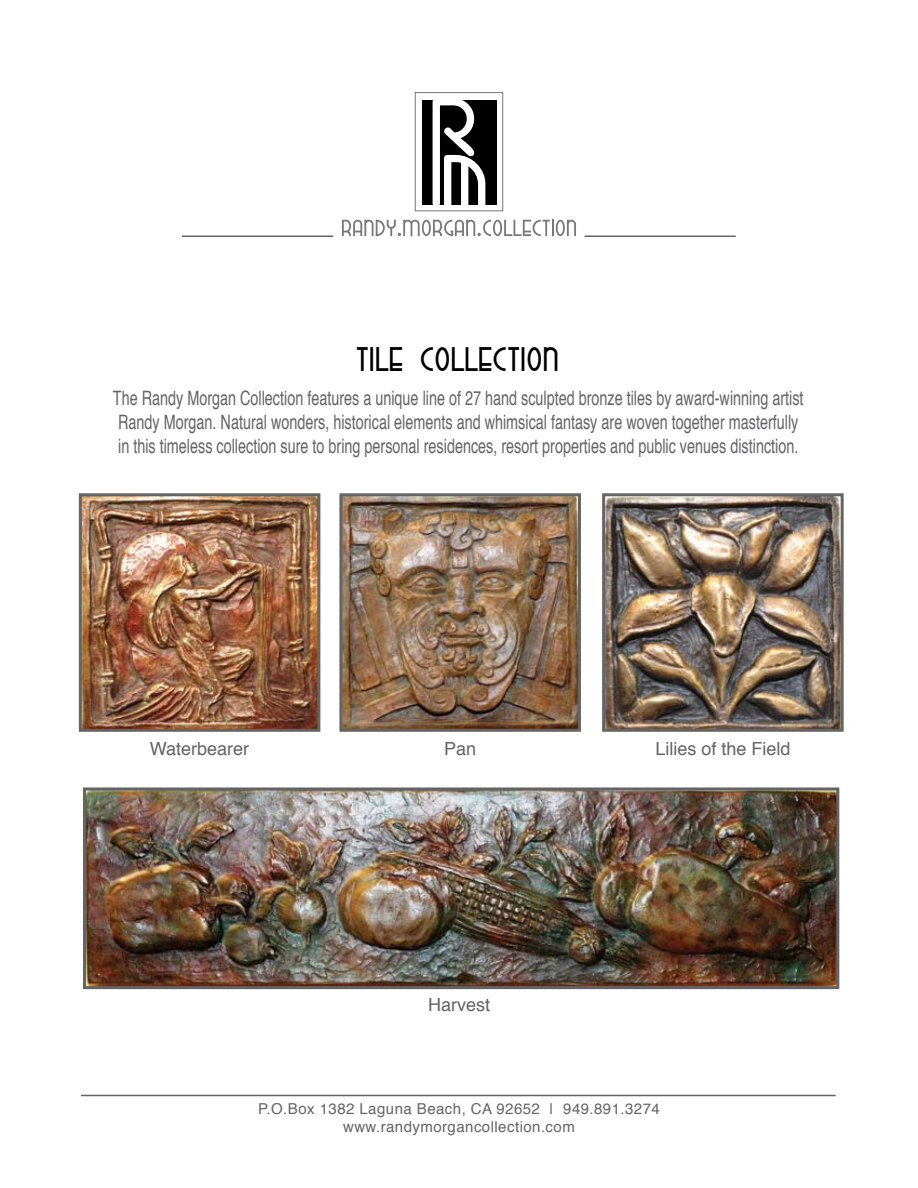
<style>
.page{position:relative;width:918px;height:1188px;background:#fff}
.page>*{position:absolute;margin:0;border:0;box-sizing:border-box;transform-origin:0 0}
.t1{font:30px "Dekthusian";color:#000}
.t2{font:19.8px/24px "Helvetica";color:#636467;scale:.73 1}
.t3{font:18px "Helvetica";color:#636467}
.t4{font:15px/18px "Helvetica";letter-spacing:.03em;color:#636467;text-align:center}
</style>
<div class="page">
<div style="left:415px;top:92px;width:88px;height:119px;border:1px solid #77787b"></div>
<div style="left:422px;top:100px;width:74px;height:104px;background:#000"></div>
<svg style="left:433px;top:100px;width:52px;height:105px"></svg>
<svg style="left:342px;top:220px;width:234px;height:16px"></svg>
<hr style="left:182px;top:236px;width:151px;height:1px;background:#636467">
<hr style="left:585px;top:236px;width:151px;height:1px;background:#636467">
<img style="left:83px;top:497px;width:233px;height:231px">
<div style="left:79px;top:493px;width:241px;height:239px;border:3px solid #636467"></div>
<img style="left:343px;top:497px;width:234px;height:231px">
<div style="left:339px;top:493px;width:242px;height:239px;border:3px solid #636467"></div>
<img style="left:606px;top:497px;width:234px;height:231px">
<div style="left:602px;top:493px;width:242px;height:239px;border:3px solid #636467"></div>
<img style="left:87px;top:791px;width:748px;height:194px">
<div style="left:83px;top:787px;width:756px;height:202px;border:3px solid #636467"></div>
<hr style="left:81px;top:1095px;width:755px;height:1px;background:#636467">
<h1 class="t1" style="left:357px;top:343px;width:205px">TILE COLLECTION</h1>
<p class="t2" style="left:113px;top:387px;width:948px">The Randy Morgan Collection features a unique line of 27 hand sculpted bronze tiles by award-winning artist<br>Randy Morgan. Natural wonders, historical elements and whimsical fantasy are woven together masterfully in this timeless collection sure to bring personal residences, resort properties and public venues distinction.</p>
<p class="t3" style="left:150px;top:735px;width:101px">Waterbearer</p>
<p class="t3" style="left:444px;top:735px;width:34px">Pan</p>
<p class="t3" style="left:428px;top:991px;width:64px">Harvest</p>
<p class="t3" style="left:655px;top:735px;width:137px">Lilies of the Field</p>
<p class="t4" style="left:258px;top:1100px;width:403px">P.O.Box 1382 Laguna Beach, CA 92652 | 949.891.3274 www.randymorgancollection.com</p>
</div>
